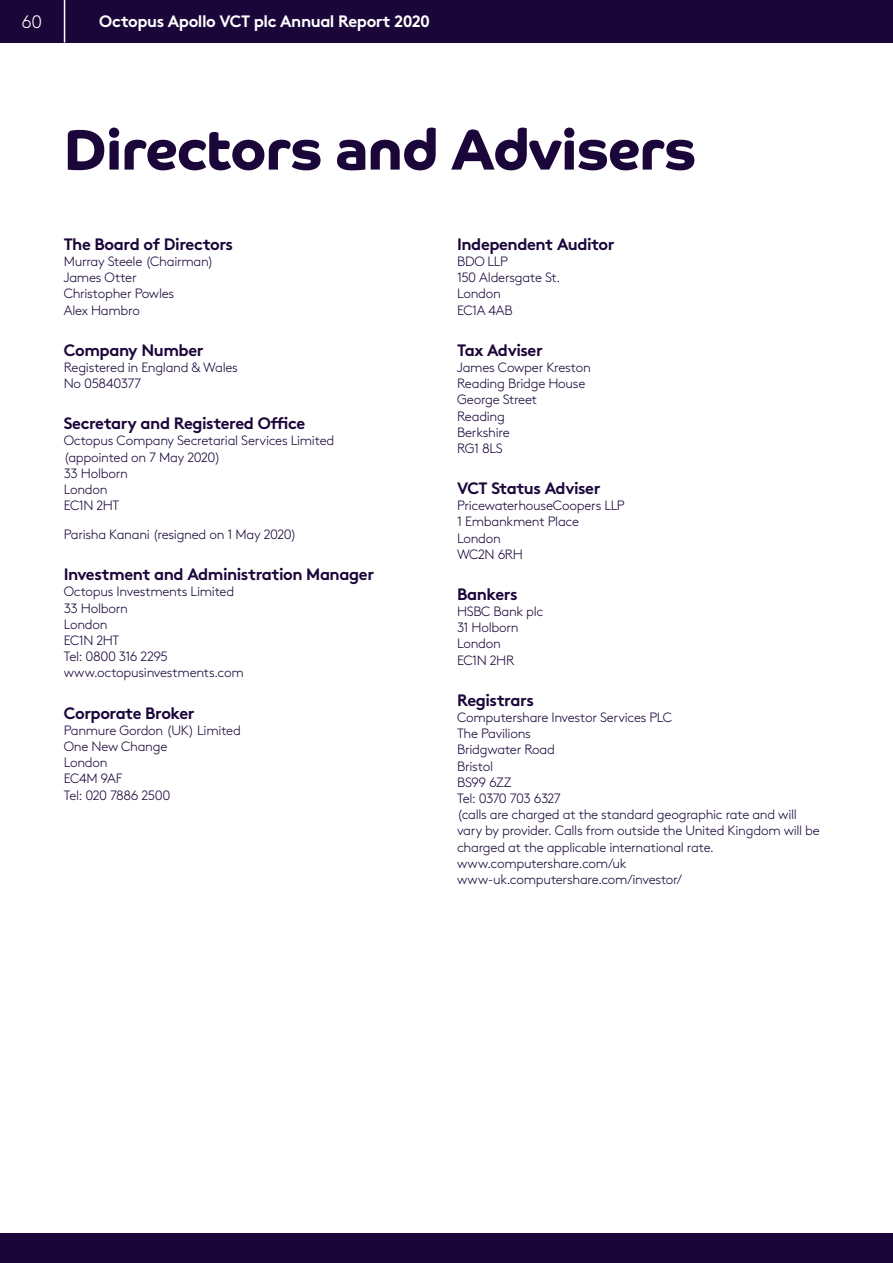
<style>
.page{position:relative;width:893px;height:1263px;background:#fff}
.page>*{position:absolute;margin:0;border:0;box-sizing:border-box;transform-origin:0 0}
.t1{font:700 57px "Co Headline";letter-spacing:-.01em;color:#1b063a}
.t2{font:300 18px "Brown";color:#fff}
.t3{font:700 16.5px "Brown";letter-spacing:-.03em;color:#1b063a}
.t4{font:700 16.5px "Brown";letter-spacing:-.025em;color:#fff}
.t5{font:300 13.5px/16.2px "Brown";letter-spacing:-.02em;color:#1b063a}
</style>
<div class="page">
<div style="left:0;top:0;width:893px;height:43px;background:#1b063a"></div>
<div style="left:0;top:1233px;width:893px;height:30px;background:#1b063a"></div>
<hr style="left:64px;top:0;width:1px;height:43px;background:#fff">
<h2 class="t2" style="left:22px;top:8px;width:22px">60</h2>
<p class="t4" style="left:99px;top:8px;width:332px">Octopus Apollo VCT plc Annual Report 2020</p>
<h1 class="t1" style="left:64px;top:115px;width:634px">Directors and Advisers</h1>
<p class="t3" style="left:64px;top:231px;width:171px">The Board of Directors</p>
<p class="t5" style="left:64px;top:252px;width:151px">Murray Steele (Chairman)<br>James Otter<br>Christopher Powles<br>Alex Hambro</p>
<p class="t3" style="left:64px;top:337px;width:141px">Company Number</p>
<p class="t5" style="left:64px;top:358px;width:176px">Registered in England &amp; Wales<br>No 05840377</p>
<p class="t3" style="left:64px;top:410px;width:243px">Secretary and Registered Office</p>
<p class="t5" style="left:64px;top:432px;width:272px">Octopus Company Secretarial Services Limited (appointed on 7 May 2020)<br>33 Holborn<br>London<br>EC1N 2HT</p>
<p class="t5" style="left:64px;top:525px;width:234px">Parisha Kanani (resigned on 1 May 2020)</p>
<p class="t3" style="left:64px;top:561px;width:312px">Investment and Administration Manager</p>
<p class="t5" style="left:64px;top:583px;width:182px">Octopus Investments Limited<br>33 Holborn<br>London<br>EC1N 2HT<br>Tel: 0800 316 2295 www.octopusinvestments.com</p>
<p class="t3" style="left:64px;top:699px;width:132px">Corporate Broker</p>
<p class="t5" style="left:64px;top:721px;width:179px">Panmure Gordon (UK) Limited<br>One New Change<br>London<br>EC4M 9AF<br>Tel: 020 7886 2500</p>
<p class="t3" style="left:457px;top:231px;width:159px">Independent Auditor</p>
<p class="t5" style="left:457px;top:252px;width:105px">BDO LLP<br>150 Aldersgate St.<br>London<br>EC1A 4AB</p>
<p class="t3" style="left:457px;top:337px;width:87px">Tax Adviser</p>
<p class="t5" style="left:457px;top:358px;width:135px">James Cowper Kreston<br>Reading Bridge House<br>George Street<br>Reading<br>Berkshire<br>RG1 8LS</p>
<p class="t3" style="left:457px;top:475px;width:145px">VCT Status Adviser</p>
<p class="t5" style="left:457px;top:496px;width:169px">PricewaterhouseCoopers LLP<br>1 Embankment Place<br>London<br>WC2N 6RH</p>
<p class="t3" style="left:457px;top:581px;width:62px">Bankers</p>
<p class="t5" style="left:457px;top:602px;width:88px">HSBC Bank plc<br>31 Holborn<br>London<br>EC1N 2HR</p>
<p class="t3" style="left:457px;top:687px;width:78px">Registrars</p>
<p class="t5" style="left:457px;top:708px;width:364px">Computershare Investor Services PLC<br>The Pavilions<br>Bridgwater Road<br>Bristol<br>BS99 6ZZ<br>Tel: 0370 703 6327<br>(calls are charged at the standard geographic rate and will vary by provider. Calls from outside the United Kingdom will be charged at the applicable international rate. www.computershare.com/uk www-uk.computershare.com/investor/</p>
</div>
